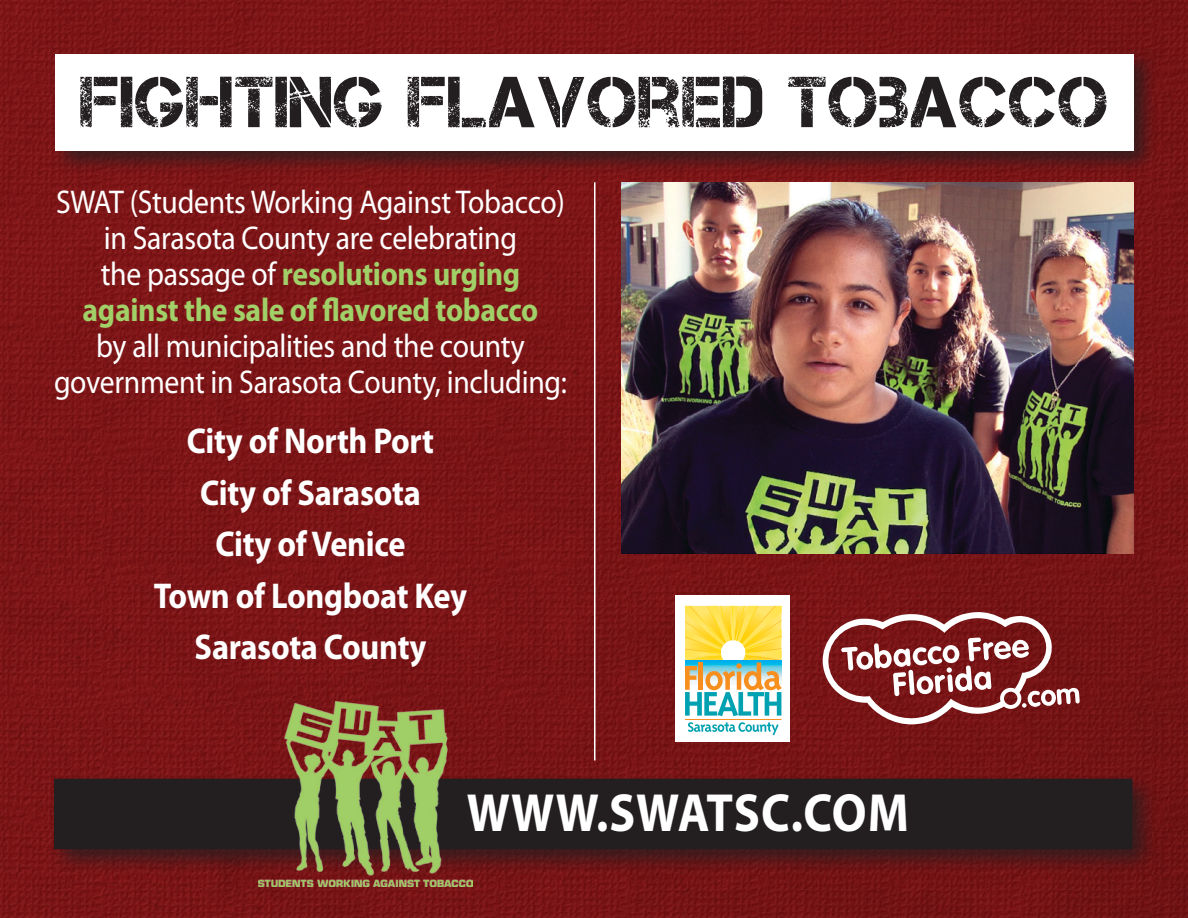
<style>
.page{position:relative;width:1188px;height:918px;background:#fff}
.page>*{position:absolute;margin:0;border:0;box-sizing:border-box;transform-origin:0 0}
.t1{font:72px "Captureit";letter-spacing:.025em;color:#231f20}
.t2{font:700 54px "Myriad Pro";letter-spacing:.02em;color:#fff;scale:.9 1}
.t3{font:700 36px "Myriad Pro";letter-spacing:-.01em;color:#fff;scale:.9 1}
.t4{font:33px/36px "Myriad Pro";letter-spacing:-.01em;color:#fff;text-align:center;scale:.9 1}
.s1{font-weight:700;color:#a1cf68}
</style>
<div class="page">
<img style="left:0;top:0;width:1188px;height:918px">
<div style="left:49px;top:48px;width:1110px;height:127px;background:#231f20;opacity:.75"></div>
<div style="left:56px;top:54px;width:1078px;height:97px;background:#fff"></div>
<div style="left:47px;top:772px;width:1111px;height:103px;background:#231f20;opacity:.75"></div>
<div style="left:56px;top:780px;width:1075px;height:68px;background:#231f20"></div>
<div style="left:54px;top:779px;width:1078px;height:70px;border:3px solid #231f20"></div>
<img style="left:259px;top:701px;width:213px;height:185px">
<img style="left:621px;top:182px;width:513px;height:371px">
<hr style="left:594px;top:182px;width:2px;height:578px;background:#fff">
<svg style="left:823px;top:612px;width:257px;height:112px"></svg>
<div style="left:675px;top:595px;width:115px;height:146px;background:#fff"></div>
<hr style="left:685px;top:719px;width:96px;height:1px;background:#f78f1e">
<svg style="left:688px;top:722px;width:91px;height:13px"></svg>
<svg style="left:685px;top:606px;width:97px;height:110px"></svg>
<p class="t1" style="left:80px;top:62px;width:1029px">FIGHTING FLAVORED TOBACCO</p>
<p class="t4" style="left:54px;top:183px;width:572px">SWAT (Students Working Against Tobacco) in Sarasota County are celebrating<br>the passage of <span class="s1">resolutions urging against the sale of flavored tobacco<br></span>by all municipalities and the county government in Sarasota County, including:</p>
<p class="t3" style="left:187px;top:417px;width:276px">City of North Port</p>
<p class="t3" style="left:200px;top:469px;width:247px">City of Sarasota</p>
<p class="t3" style="left:215px;top:521px;width:213px">City of Venice</p>
<p class="t3" style="left:154px;top:572px;width:350px">Town of Longboat Key</p>
<p class="t3" style="left:195px;top:624px;width:259px">Sarasota County</p>
<p class="t2" style="left:467px;top:778px;width:493px">WWW.SWATSC.COM</p>
</div>
